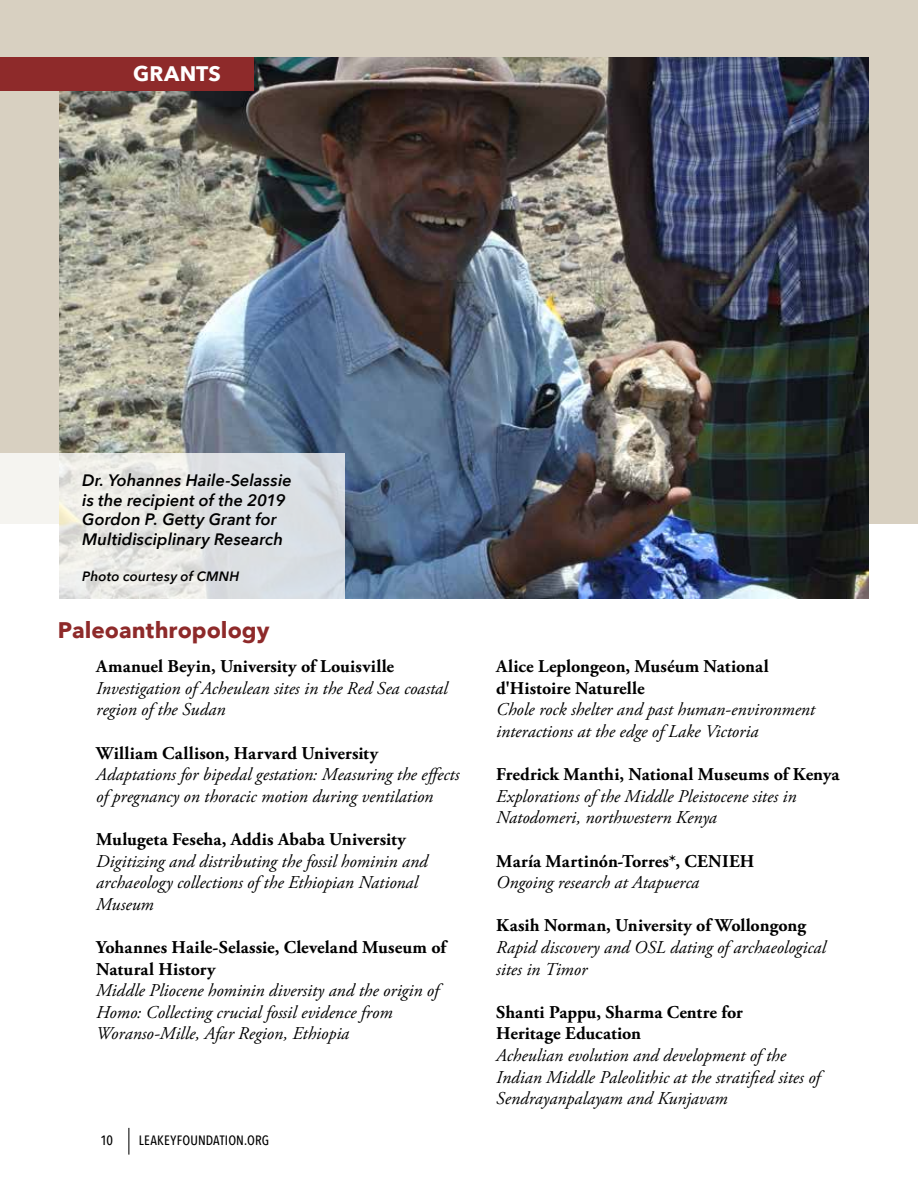
<style>
.page{position:relative;width:918px;height:1188px;background:#fff}
.page>*{position:absolute;margin:0;border:0;box-sizing:border-box;transform-origin:0 0}
.t1{font:700 22.5px "Avenir Next";color:#8e2a2a}
.t2{font:700 21px "Avenir Next";letter-spacing:.01em;color:#fff}
.t3{font:italic 18px/21.6px "Adobe Garamond Pro";color:#000}
.t4{font:700 18px/21.6px "Adobe Garamond Pro";letter-spacing:.005em;color:#000}
.t5{font:italic 600 16.5px/19.8px "Avenir Next";letter-spacing:.005em;color:#000}
.t6{font:500 13.5px "Avenir Next Condensed";letter-spacing:.01em;color:#000}
.t7{font:italic 600 13.5px "Avenir Next";letter-spacing:.01em;color:#000}
</style>
<div class="page">
<svg style="left:128px;top:1128px;width:1px;height:27px"></svg>
<div style="left:0;top:0;width:918px;height:524px;background:#d8d0c1"></div>
<img style="left:60px;top:57px;width:809px;height:542px">
<div style="left:0;top:57px;width:253px;height:34px;background:#8e2a2a"></div>
<svg style="left:0;top:453px;width:345px;height:146px;background:#e5e7e7"></svg>
<p class="t2" style="left:133px;top:55px;width:89px">GRANTS</p>
<p class="t5" style="left:82px;top:470px;width:211px">Dr. Yohannes Haile-Selassie is the recipient of the 2019<br>Gordon P. Getty Grant for<br>Multidisciplinary Research</p>
<p class="t7" style="left:82px;top:565px;width:159px">Photo courtesy of CMNH</p>
<p class="t1" style="left:58px;top:611px;width:213px">Paleoanthropology</p>
<p class="t4" style="left:96px;top:656px;width:299px">Amanuel Beyin, University of Louisville</p>
<p class="t3" style="left:96px;top:678px;width:353px">Investigation of Acheulean sites in the Red Sea coastal region of the Sudan</p>
<p class="t4" style="left:96px;top:742px;width:284px">William Callison, Harvard University</p>
<p class="t3" style="left:96px;top:764px;width:365px">Adaptations for bipedal gestation: Measuring the effects of pregnancy on thoracic motion during ventilation</p>
<p class="t4" style="left:96px;top:829px;width:311px">Mulugeta Feseha, Addis Ababa University</p>
<p class="t3" style="left:96px;top:851px;width:333px">Digitizing and distributing the fossil hominin and archaeology collections of the Ethiopian National<br>Museum</p>
<p class="t4" style="left:96px;top:937px;width:351px">Yohannes Haile-Selassie, Cleveland Museum of<br>Natural History</p>
<p class="t3" style="left:96px;top:980px;width:344px">Middle Pliocene hominin diversity and the origin of<br>Homo: Collecting crucial fossil evidence from<br>Woranso-Mille, Afar Region, Ethiopia</p>
<p class="t6" style="left:100px;top:1132px;width:14px">10</p>
<p class="t6" style="left:139px;top:1132px;width:132px">LEAKEYFOUNDATION.ORG</p>
<p class="t4" style="left:496px;top:656px;width:274px">Alice Leplongeon, Muséum National d'Histoire Naturelle</p>
<p class="t3" style="left:496px;top:699px;width:320px">Chole rock shelter and past human-environment interactions at the edge of Lake Victoria</p>
<p class="t4" style="left:496px;top:764px;width:345px">Fredrick Manthi, National Museums of Kenya</p>
<p class="t3" style="left:496px;top:786px;width:302px">Explorations of the Middle Pleistocene sites in<br>Natodomeri, northwestern Kenya</p>
<p class="t4" style="left:496px;top:850px;width:260px">María Martinón-Torres*, CENIEH</p>
<p class="t3" style="left:496px;top:872px;width:205px">Ongoing research at Atapuerca</p>
<p class="t4" style="left:496px;top:915px;width:311px">Kasih Norman, University of Wollongong</p>
<p class="t3" style="left:496px;top:937px;width:331px">Rapid discovery and OSL dating of archaeological sites in Timor</p>
<p class="t4" style="left:496px;top:1002px;width:248px">Shanti Pappu, Sharma Centre for<br>Heritage Education</p>
<p class="t3" style="left:496px;top:1045px;width:326px">Acheulian evolution and development of the<br>Indian Middle Paleolithic at the stratified sites of<br>Sendrayanpalayam and Kunjavam</p>
</div>
